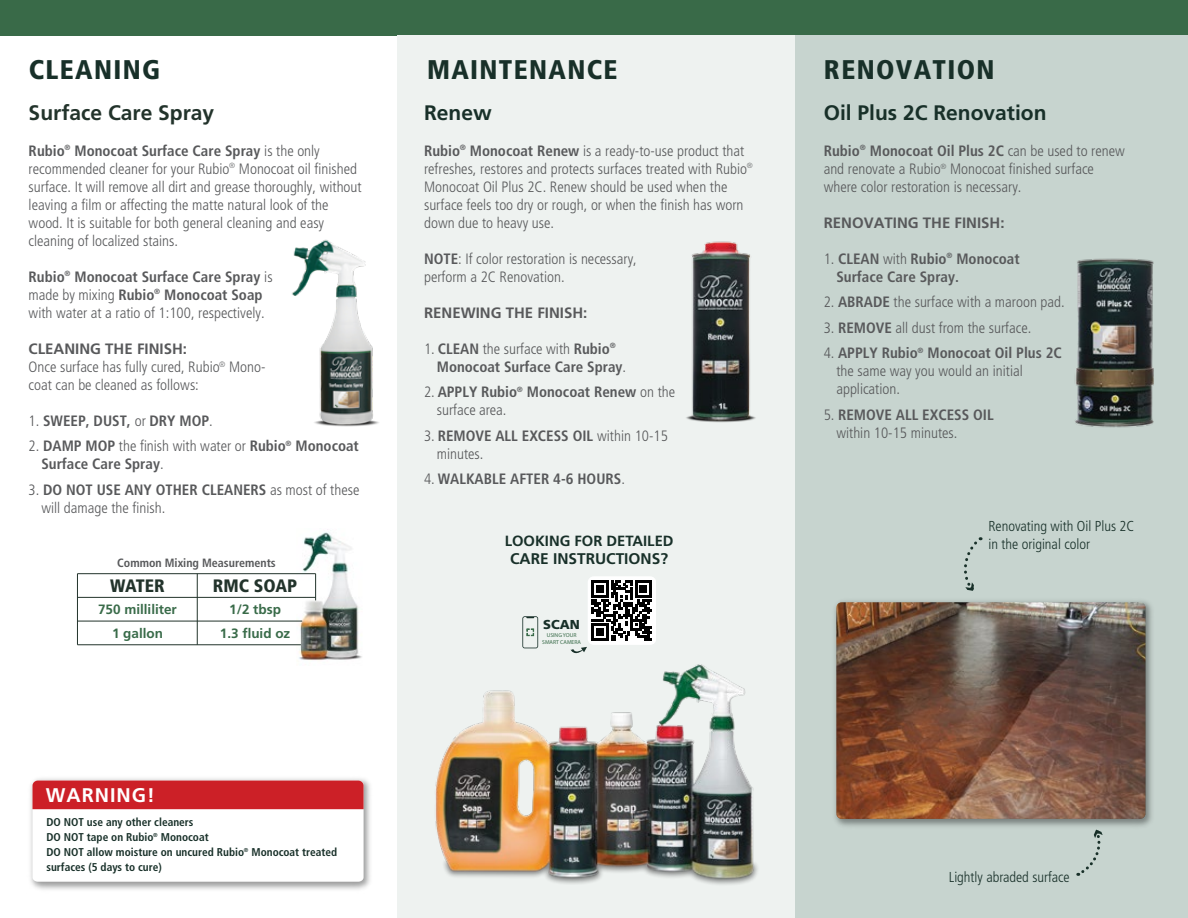
<style>
.page{position:relative;width:1188px;height:918px;background:#fff}
.page>*{position:absolute;margin:0;border:0;box-sizing:border-box;transform-origin:0 0}
.t1{font:900 condensed 27px "Frutiger LT Std";letter-spacing:.05em;color:#183029}
.t2{font:700 21px "Frutiger LT Std";color:#183029}
.t3{font:700 21px "Frutiger LT Std";color:#22332b}
.t4{font:700 19.8px "Frutiger LT Std";letter-spacing:.05em;color:#fff}
.t5{font:900 condensed 18px "Frutiger LT Std";color:#22332b}
.t6{font:700 15.45px "Frutiger LT Std";color:#183029}
.t7{font:300 condensed 15px/18px "Frutiger LT Std";color:#58595b}
.t8{font:700 condensed 15px/18px "Frutiger LT Std";color:#58595b}
.t9{font:700 15px "Frutiger LT Std";color:#58595b}
.t10{font:700 14.85px "Frutiger LT Std";color:#183029}
.t11{font:300 condensed 14.4px/17.2px "Frutiger LT Std";color:#183029}
.t12{font:700 13.5px "Frutiger LT Std";color:#396b49}
.t13{font:900 12.9px "Frutiger LT Std";color:#183029}
.t14{font:700 condensed 12px "Frutiger LT Std";color:#58595b}
.t15{font:700 condensed 11.25px/15.1px "Frutiger LT Std";color:#183029}
.t16{font:5.7px/6.9px "Myriad Pro";color:#396b49;text-align:center}
.s1{font-weight:700}
.s2{font-weight:300}
.s3{font-weight:700;font-stretch:normal}
</style>
<div class="page">
<div style="left:0;top:0;width:1188px;height:36px;background:#396a48"></div>
<div style="left:397px;top:36px;width:398px;height:882px;background:#eef2f0"></div>
<div style="left:795px;top:36px;width:393px;height:882px;background:#c7d4cf"></div>
<img style="left:834px;top:600px;width:318px;height:230px">
<img style="left:836px;top:602px;width:309px;height:217px">
<svg style="left:1078px;top:830px;width:25px;height:46px"></svg>
<svg style="left:964px;top:537px;width:17px;height:54px"></svg>
<img style="left:297px;top:529px;width:65px;height:131px">
<img style="left:30px;top:778px;width:340px;height:112px">
<svg style="left:33px;top:781px;width:331px;height:101px"></svg>
<hr style="left:77px;top:621px;width:225px;height:1px;background:#22332b">
<hr style="left:77px;top:645px;width:224px;height:1px;background:#22332b">
<hr style="left:77px;top:597px;width:239px;height:1px;background:#22332b">
<hr style="left:77px;top:573px;width:239px;height:1px;background:#22332b">
<hr style="left:197px;top:574px;width:1px;height:71px;background:#22332b">
<svg style="left:315px;top:574px;width:1px;height:26px"></svg>
<hr style="left:77px;top:574px;width:1px;height:71px;background:#22332b">
<img style="left:292px;top:239px;width:87px;height:188px">
<img style="left:686px;top:241px;width:70px;height:182px">
<svg style="left:522px;top:616px;width:16px;height:32px"></svg>
<svg style="left:571px;top:576px;width:85px;height:78px"></svg>
<img style="left:435px;top:664px;width:323px;height:221px">
<img style="left:1075px;top:258px;width:79px;height:170px">
<h1 class="t1" style="left:29px;top:53px;width:133px">CLEANING</h1>
<h1 class="t1" style="left:427px;top:53px;width:192px">MAINTENANCE</h1>
<h2 class="t2" style="left:424px;top:100px;width:69px">Renew</h2>
<p class="t7" style="left:424px;top:142px;width:330px"><span class="s1">Rubio</span><sup>®</sup> <span class="s1">Monocoat Renew</span> is a ready-to-use product that refreshes, restores and protects surfaces treated with Rubio<sup>® </sup>Monocoat Oil Plus 2C. Renew should be used when the surface feels too dry or rough, or when the finish has worn down due to heavy use.</p>
<p class="t7" style="left:424px;top:250px;width:214px"><span class="s1">NOTE</span>: If color restoration is necessary, perform a 2C Renovation.</p>
<p class="t9" style="left:424px;top:304px;width:165px">RENEWING THE FINISH:</p>
<p class="t8" style="left:437px;top:339px;width:191px;text-indent:-13px"><span class="s2">1.</span> CLEAN <span class="s2">the surface with</span> Rubio<sup>®<br></sup>Monocoat Surface Care Spray<span class="s2">.</span></p>
<p class="t8" style="left:437px;top:383px;width:240px;text-indent:-13px"><span class="s2">2.</span> APPLY Rubio<sup>®</sup> Monocoat Renew <span class="s2">on the surface area.</span></p>
<p class="t7" style="left:437px;top:427px;width:233px;text-indent:-13px">3. <span class="s1">REMOVE ALL EXCESS OIL</span> within 10-15 minutes.</p>
<p class="t8" style="left:424px;top:470px;width:202px"><span class="s2">4.</span> WALKABLE AFTER 4-6 HOURS<span class="s2">.</span></p>
<h2 class="t3" style="left:29px;top:100px;width:187px">Surface Care Spray</h2>
<p class="t7" style="left:29px;top:142px;width:335px"><span class="s1">Rubio</span><sup>®</sup> <span class="s1">Monocoat Surface Care Spray</span> is the only recommended cleaner for your Rubio<sup>®</sup> Monocoat oil finished surface. It will remove all dirt and grease thoroughly, without leaving a film or affecting the matte natural look of the wood. It is suitable for both general cleaning and easy cleaning of localized stains.</p>
<p class="t7" style="left:29px;top:268px;width:245px"><span class="s1">Rubio</span><sup>®</sup> <span class="s1">Monocoat Surface Care Spray</span> is made by mixing <span class="s1">Rubio</span><sup>®</sup> <span class="s1">Monocoat Soap </span>with water at a ratio of 1:100, respectively.</p>
<p class="t7" style="left:29px;top:340px;width:238px"><span class="s3">CLEANING THE FINISH:<br></span>Once surface has fully cured, Rubio<sup>®</sup> Mono&shy;coat can be cleaned as follows:</p>
<p class="t8" style="left:29px;top:411px;width:186px"><span class="s2">1.</span> SWEEP, DUST, <span class="s2">or</span> DRY MOP<span class="s2">.</span></p>
<p class="t8" style="left:41px;top:437px;width:319px;text-indent:-13px"><span class="s2">2.</span> DAMP MOP <span class="s2">the finish with water or</span> Rubio<sup>®</sup> Monocoat<br>Surface Care Spray<span class="s2">.</span></p>
<p class="t7" style="left:41px;top:481px;width:320px;text-indent:-13px">3. <span class="s1">DO NOT USE ANY OTHER CLEANERS</span> as most of these will damage the finish.</p>
<p class="t14" style="left:117px;top:556px;width:160px">Common Mixing Measurements</p>
<p class="t5" style="left:110px;top:575px;width:56px">WATER</p>
<p class="t5" style="left:213px;top:575px;width:86px">RMC SOAP</p>
<p class="t12" style="left:98px;top:602px;width:80px">750 milliliter</p>
<p class="t12" style="left:229px;top:602px;width:53px">1/2 tbsp</p>
<p class="t12" style="left:112px;top:625px;width:53px">1 gallon</p>
<p class="t12" style="left:220px;top:625px;width:72px">1.3 fluid oz</p>
<h3 class="t4" style="left:46px;top:784px;width:111px">WARNING!</h3>
<p class="t15" style="left:46px;top:814px;width:292px">DO NOT use any other cleaners<br>DO NOT tape on Rubio<sup>®</sup> Monocoat<br>DO NOT allow moisture on uncured Rubio<sup>®</sup> Monocoat treated surfaces (5 days to cure)</p>
<p class="t10" style="left:505px;top:532px;width:170px">LOOKING FOR DETAILED</p>
<p class="t6" style="left:510px;top:550px;width:159px">CARE INSTRUCTIONS?</p>
<p class="t13" style="left:543px;top:616px;width:38px">SCAN</p>
<p class="t16" style="left:542px;top:632px;width:40px">USING YOUR<br>SMART CAMERA</p>
<h1 class="t1" style="left:824px;top:54px;width:172px">RENOVATION</h1>
<h2 class="t2" style="left:824px;top:100px;width:224px">Oil Plus 2C Renovation</h2>
<p class="t7" style="left:824px;top:142px;width:303px"><span class="s1">Rubio</span><sup>®</sup> <span class="s1">Monocoat Oil Plus 2C</span> can be used to renew and renovate a Rubio<sup>®</sup> Monocoat finished surface where color restoration is necessary.</p>
<p class="t9" style="left:824px;top:213px;width:182px">RENOVATING THE FINISH:</p>
<p class="t8" style="left:836px;top:249px;width:185px;text-indent:-13px"><span class="s2">1.</span> CLEAN <span class="s2">with</span> Rubio<sup>®</sup> Monocoat<br>Surface Care Spray.</p>
<p class="t7" style="left:824px;top:293px;width:243px">2. <span class="s1">ABRADE</span> the surface with a maroon pad.</p>
<p class="t7" style="left:824px;top:319px;width:209px">3. <span class="s1">REMOVE</span> all dust from the surface.</p>
<p class="t7" style="left:836px;top:344px;width:227px;text-indent:-13px">4. <span class="s1">APPLY Rubio</span><sup>®</sup> <span class="s1">Monocoat Oil Plus 2C </span>the same way you would an initial application.</p>
<p class="t7" style="left:836px;top:406px;width:159px;text-indent:-13px">5. <span class="s1">REMOVE ALL EXCESS OIL </span>within 10-15 minutes.</p>
<p class="t11" style="left:988px;top:518px;width:147px">Renovating with Oil Plus 2C in the original color</p>
<p class="t11" style="left:949px;top:868px;width:123px">Lightly abraded surface</p>
</div>
